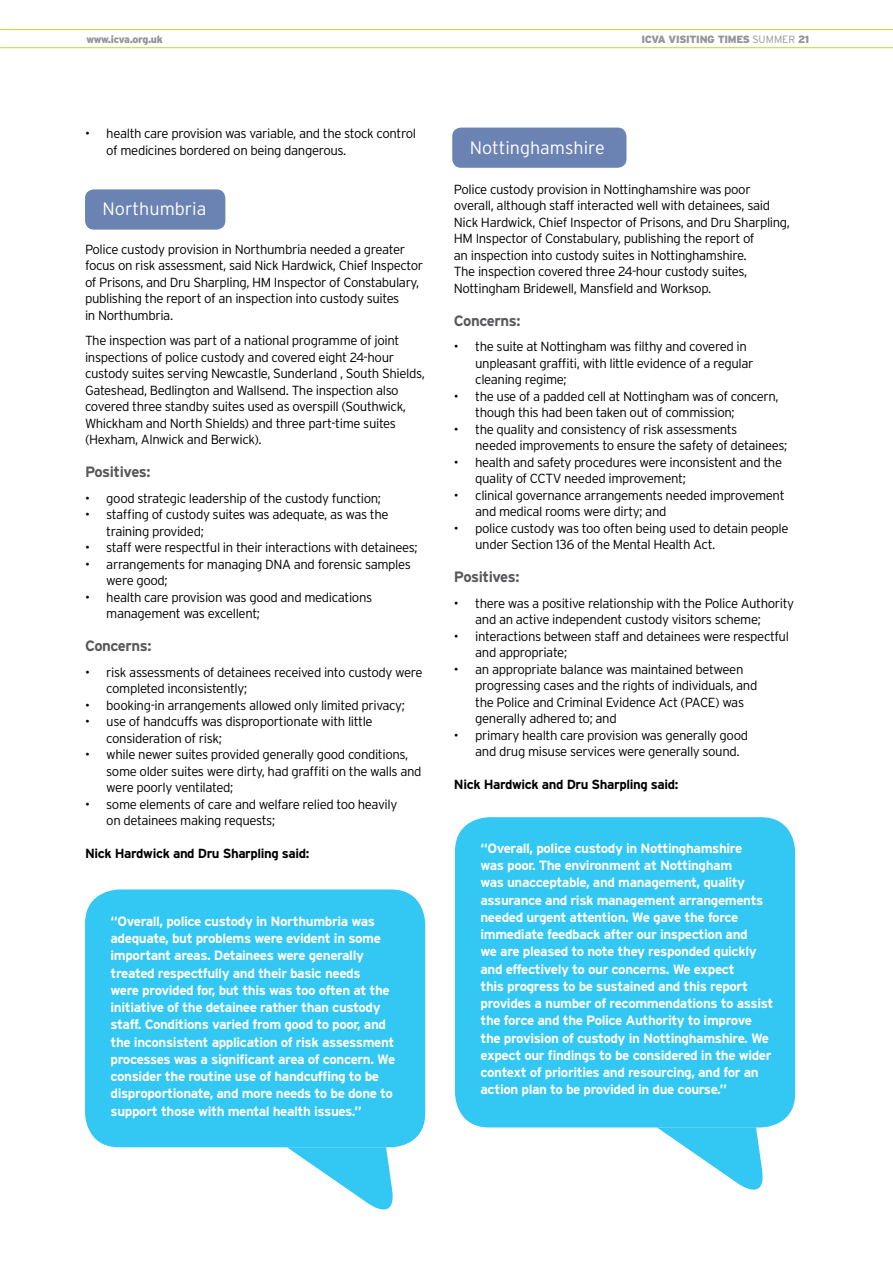
<style>
.page{position:relative;width:893px;height:1263px;background:#fff}
.page>*{position:absolute;margin:0;border:0;box-sizing:border-box;transform-origin:0 0}
.t1{font:300 18px "Interstate";color:#fff}
.t2{font:700 15px "Interstate";letter-spacing:-.03em;color:#58595b}
.t3{font:700 13.5px/17.2px "Interstate";letter-spacing:-.03em;color:#fff}
.t4{font:300 13.2px/16.5px "Interstate";letter-spacing:-.03em;color:#000}
.t5{font:700 13.2px "Interstate";letter-spacing:-.03em;color:#000}
.t6{font:900 10.5px "Interstate";letter-spacing:-.03em;color:#939598}
.s1{font-weight:300}
</style>
<div class="page">
<hr style="left:1px;top:47px;width:892px;height:1px;background:#c1d82f">
<hr style="left:1px;top:29px;width:892px;height:1px;background:#c1d82f">
<div style="left:85px;top:189px;width:140px;height:41px;background:#6b83b2;border-radius:9px"></div>
<div style="left:85px;top:889px;width:340px;height:258px;background:#33c7f3;border-radius:34px"></div>
<svg style="left:287px;top:1147px;width:107px;height:63px"></svg>
<div style="left:452px;top:128px;width:174px;height:40px;background:#6b83b2;border-radius:9px"></div>
<div style="left:455px;top:817px;width:340px;height:310px;background:#33c7f3;border-radius:34px"></div>
<svg style="left:657px;top:1127px;width:107px;height:63px"></svg>
<p class="t6" style="left:86px;top:33px;width:78px">www.icva.org.uk</p>
<p class="t6" style="left:641px;top:33px;width:169px">ICVA VISITING TIMES <span class="s1">SUMMER</span> 21</p>
<p class="t4" style="left:106px;top:125px;width:311px;text-indent:-21px">• health care provision was variable, and the stock control of medicines bordered on being dangerous.</p>
<h1 class="t1" style="left:103px;top:199px;width:105px">Northumbria</h1>
<p class="t4" style="left:85px;top:241px;width:340px">Police custody provision in Northumbria needed a greater focus on risk assessment, said Nick Hardwick, Chief Inspector of Prisons, and Dru Sharpling, HM Inspector of Constabulary, publishing the report of an inspection into custody suites<br>in Northumbria.</p>
<p class="t4" style="left:85px;top:332px;width:341px">The inspection was part of a national programme of joint inspections of police custody and covered eight 24-hour custody suites serving Newcastle, Sunderland , South Shields, Gateshead, Bedlington and Wallsend. The inspection also covered three standby suites used as overspill (Southwick, Whickham and North Shields) and three part-time suites (Hexham, Alnwick and Berwick).</p>
<p class="t2" style="left:85px;top:464px;width:67px">Positives:</p>
<p class="t4" style="left:85px;top:490px;width:298px">• good strategic leadership of the custody function;</p>
<p class="t4" style="left:106px;top:506px;width:284px;text-indent:-21px">• staffing of custody suites was adequate, as was the training provided;</p>
<p class="t4" style="left:85px;top:539px;width:334px">• staff were respectful in their interactions with detainees;</p>
<p class="t4" style="left:106px;top:556px;width:306px;text-indent:-21px">• arrangements for managing DNA and forensic samples were good;</p>
<p class="t4" style="left:106px;top:589px;width:267px;text-indent:-21px">• health care provision was good and medications management was excellent;</p>
<p class="t2" style="left:85px;top:638px;width:68px">Concerns:</p>
<p class="t4" style="left:106px;top:664px;width:318px;text-indent:-21px">• risk assessments of detainees received into custody were completed inconsistently;</p>
<p class="t4" style="left:85px;top:697px;width:322px">• booking-in arrangements allowed only limited privacy;</p>
<p class="t4" style="left:106px;top:713px;width:268px;text-indent:-21px">• use of handcuffs was disproportionate with little consideration of risk;</p>
<p class="t4" style="left:106px;top:746px;width:317px;text-indent:-21px">• while newer suites provided generally good conditions, some older suites were dirty, had graffiti on the walls and were poorly ventilated;</p>
<p class="t4" style="left:106px;top:796px;width:293px;text-indent:-21px">• some elements of care and welfare relied too heavily on detainees making requests;</p>
<p class="t5" style="left:85px;top:846px;width:226px">Nick Hardwick and Dru Sharpling said:</p>
<p class="t3" style="left:111px;top:912px;width:286px">“Overall, police custody in Northumbria was adequate, but problems were evident in some important areas. Detainees were generally treated respectfully and their basic needs<br>were provided for, but this was too often at the initiative of the detainee rather than custody staff. Conditions varied from good to poor, and the inconsistent application of risk assessment processes was a significant area of concern. We consider the routine use of handcuffing to be disproportionate, and more needs to be done to support those with mental health issues.”</p>
<h1 class="t1" style="left:470px;top:137px;width:136px">Nottinghamshire</h1>
<p class="t4" style="left:454px;top:181px;width:338px">Police custody provision in Nottinghamshire was poor overall, although staff interacted well with detainees, said Nick Hardwick, Chief Inspector of Prisons, and Dru Sharpling, HM Inspector of Constabulary, publishing the report of<br>an inspection into custody suites in Nottinghamshire.<br>The inspection covered three 24-hour custody suites, Nottingham Bridewell, Mansfield and Worksop.</p>
<p class="t2" style="left:454px;top:312px;width:68px">Concerns:</p>
<p class="t4" style="left:475px;top:338px;width:280px;text-indent:-21px">• the suite at Nottingham was filthy and covered in unpleasant graffiti, with little evidence of a regular cleaning regime;</p>
<p class="t4" style="left:475px;top:388px;width:305px;text-indent:-21px">• the use of a padded cell at Nottingham was of concern, though this had been taken out of commission;</p>
<p class="t4" style="left:475px;top:421px;width:314px;text-indent:-21px">• the quality and consistency of risk assessments<br>needed improvements to ensure the safety of detainees;</p>
<p class="t4" style="left:475px;top:454px;width:308px;text-indent:-21px">• health and safety procedures were inconsistent and the quality of CCTV needed improvement;</p>
<p class="t4" style="left:475px;top:487px;width:311px;text-indent:-21px">• clinical governance arrangements needed improvement and medical rooms were dirty; and</p>
<p class="t4" style="left:475px;top:520px;width:315px;text-indent:-21px">• police custody was too often being used to detain people under Section 136 of the Mental Health Act.</p>
<p class="t2" style="left:454px;top:569px;width:67px">Positives:</p>
<p class="t4" style="left:475px;top:595px;width:320px;text-indent:-21px">• there was a positive relationship with the Police Authority and an active independent custody visitors scheme;</p>
<p class="t4" style="left:475px;top:628px;width:315px;text-indent:-21px">• interactions between staff and detainees were respectful and appropriate;</p>
<p class="t4" style="left:475px;top:661px;width:284px;text-indent:-21px">• an appropriate balance was maintained between progressing cases and the rights of individuals, and the Police and Criminal Evidence Act (PACE) was generally adhered to; and</p>
<p class="t4" style="left:475px;top:727px;width:274px;text-indent:-21px">• primary health care provision was generally good and drug misuse services were generally sound.</p>
<p class="t5" style="left:454px;top:777px;width:226px">Nick Hardwick and Dru Sharpling said:</p>
<p class="t3" style="left:480px;top:839px;width:294px">“Overall, police custody in Nottinghamshire<br>was poor. The environment at Nottingham<br>was unacceptable, and management, quality assurance and risk management arrangements needed urgent attention. We gave the force immediate feedback after our inspection and<br>we are pleased to note they responded quickly and effectively to our concerns. We expect<br>this progress to be sustained and this report provides a number of recommendations to assist the force and the Police Authority to improve the provision of custody in Nottinghamshire. We expect our findings to be considered in the wider context of priorities and resourcing, and for an action plan to be provided in due course.”</p>
</div>
